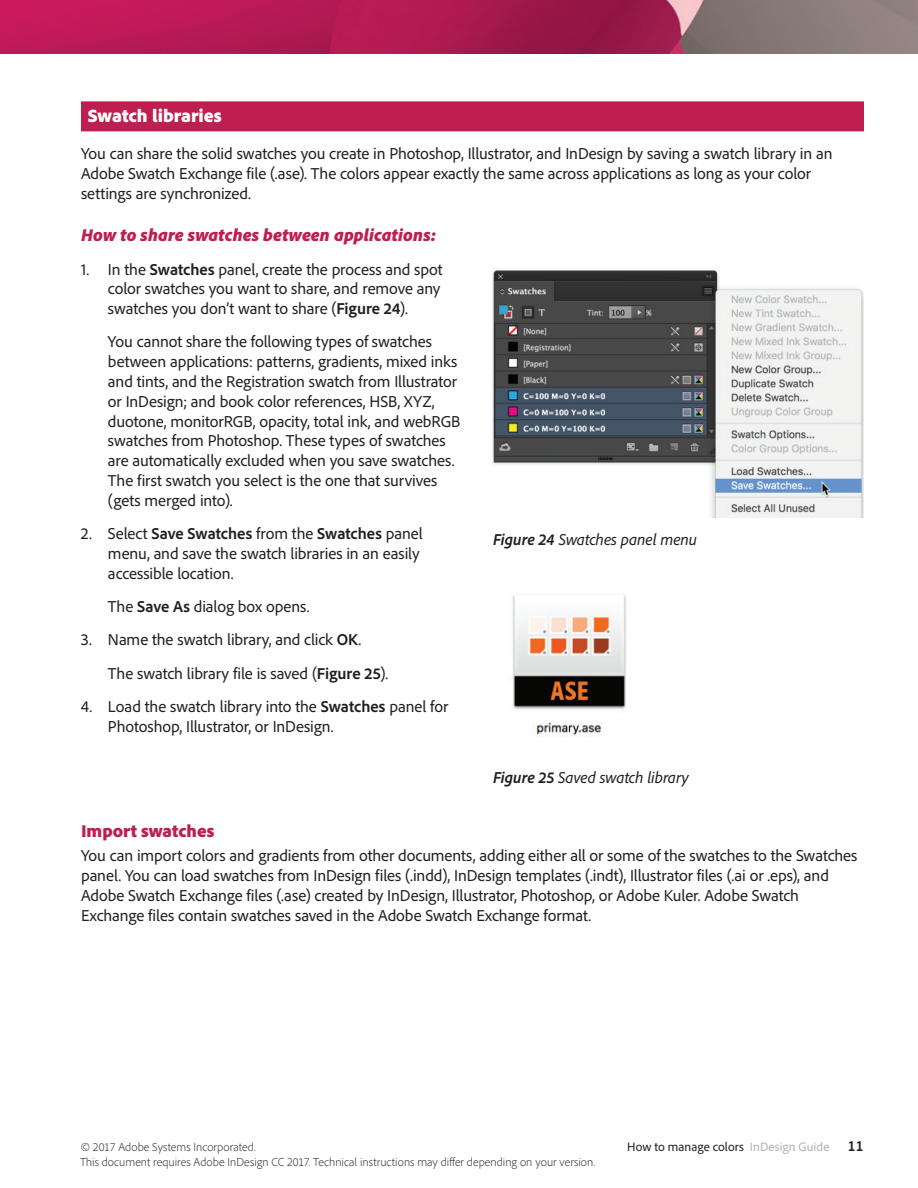
<style>
.page{position:relative;width:918px;height:1188px;background:#fff}
.page>*{position:absolute;margin:0;border:0;box-sizing:border-box;transform-origin:0 0}
.t1{font:900 18.75px "Adobe Clean";color:#fff}
.t2{font:italic 900 18px "Adobe Clean";color:#be1e50}
.t3{font:900 18px "Adobe Clean";color:#be1e50}
.t4{font:16.5px/19.8px "Adobe Clean";letter-spacing:-.005em;color:#231f20}
.t5{font:italic 16.5px "Adobe Clean";letter-spacing:-.005em;color:#231f20}
.t6{font:12.75px "Adobe Clean";letter-spacing:.005em;color:#231f20}
.t7{font:300 12px "Adobe Clean";letter-spacing:.005em;color:#231f20}
.s1{font-weight:700}
.s2{color:#b3b2b1}
.s3{font-weight:700;font-stretch:semi-condensed;font-size:15px}
</style>
<div class="page">
<img style="left:0;top:0;width:918px;height:54px">
<div style="left:81px;top:101px;width:783px;height:30px;background:#be1e50"></div>
<img style="left:492px;top:270px;width:372px;height:247px">
<img style="left:512px;top:595px;width:114px;height:142px">
<p class="t1" style="left:88px;top:103px;width:136px">Swatch libraries</p>
<p class="t4" style="left:81px;top:143px;width:753px">You can share the solid swatches you create in Photoshop, Illustrator, and InDesign by saving a swatch library in an<br>Adobe Swatch Exchange file (.ase). The colors appear exactly the same across applications as long as your color settings are synchronized.</p>
<p class="t2" style="left:81px;top:223px;width:357px">How to share swatches between applications:</p>
<p class="t4" style="left:108px;top:259px;width:336px;text-indent:-27px">1. In the <span class="s1">Swatches</span> panel, create the process and spot color swatches you want to share, and remove any swatches you don’t want to share (<span class="s1">Figure 24</span>).</p>
<p class="t4" style="left:108px;top:331px;width:354px">You cannot share the following types of swatches between applications: patterns, gradients, mixed inks and tints, and the Registration swatch from Illustrator or InDesign; and book color references, HSB, XYZ, duotone, monitorRGB, opacity, total ink, and webRGB swatches from Photoshop. These types of swatches are automatically excluded when you save swatches.<br>The first swatch you select is the one that survives (gets merged into).</p>
<p class="t4" style="left:108px;top:523px;width:316px;text-indent:-27px">2. Select <span class="s1">Save Swatches</span> from the <span class="s1">Swatches</span> panel menu, and save the swatch libraries in an easily accessible location.</p>
<p class="t4" style="left:108px;top:596px;width:203px">The <span class="s1">Save As</span> dialog box opens.</p>
<p class="t4" style="left:108px;top:623px;width:282px;line-height:33.3px;text-indent:-27px">3. Name the swatch library, and click <span class="s1">OK</span>.<br>The swatch library file is saved (<span class="s1">Figure 25</span>).</p>
<p class="t4" style="left:108px;top:696px;width:342px;text-indent:-27px">4. Load the swatch library into the <span class="s1">Swatches</span> panel for<br>Photoshop, Illustrator, or InDesign.</p>
<p class="t5" style="left:493px;top:529px;width:205px"><span class="s1">Figure 24</span> Swatches panel menu</p>
<p class="t5" style="left:493px;top:767px;width:197px"><span class="s1">Figure 25</span> Saved swatch library</p>
<p class="t3" style="left:81px;top:819px;width:135px">Import swatches</p>
<p class="t4" style="left:81px;top:845px;width:778px">You can import colors and gradients from other documents, adding either all or some of the swatches to the Swatches panel. You can load swatches from InDesign files (.indd), InDesign templates (.indt), Illustrator files (.ai or .eps), and Adobe Swatch Exchange files (.ase) created by InDesign, Illustrator, Photoshop, or Adobe Kuler. Adobe Swatch Exchange files contain swatches saved in the Adobe Swatch Exchange format.</p>
<p class="t7" style="left:81px;top:1139px;width:176px">© 2017 Adobe Systems Incorporated.</p>
<p class="t6" style="left:627px;top:1139px;width:238px">How to manage colors <span class="s2">InDesign Guide</span> <span class="s3">11</span></p>
<p class="t7" style="left:80px;top:1154px;width:517px">This document requires Adobe InDesign CC 2017. Technical instructions may differ depending on your version.</p>
</div>
